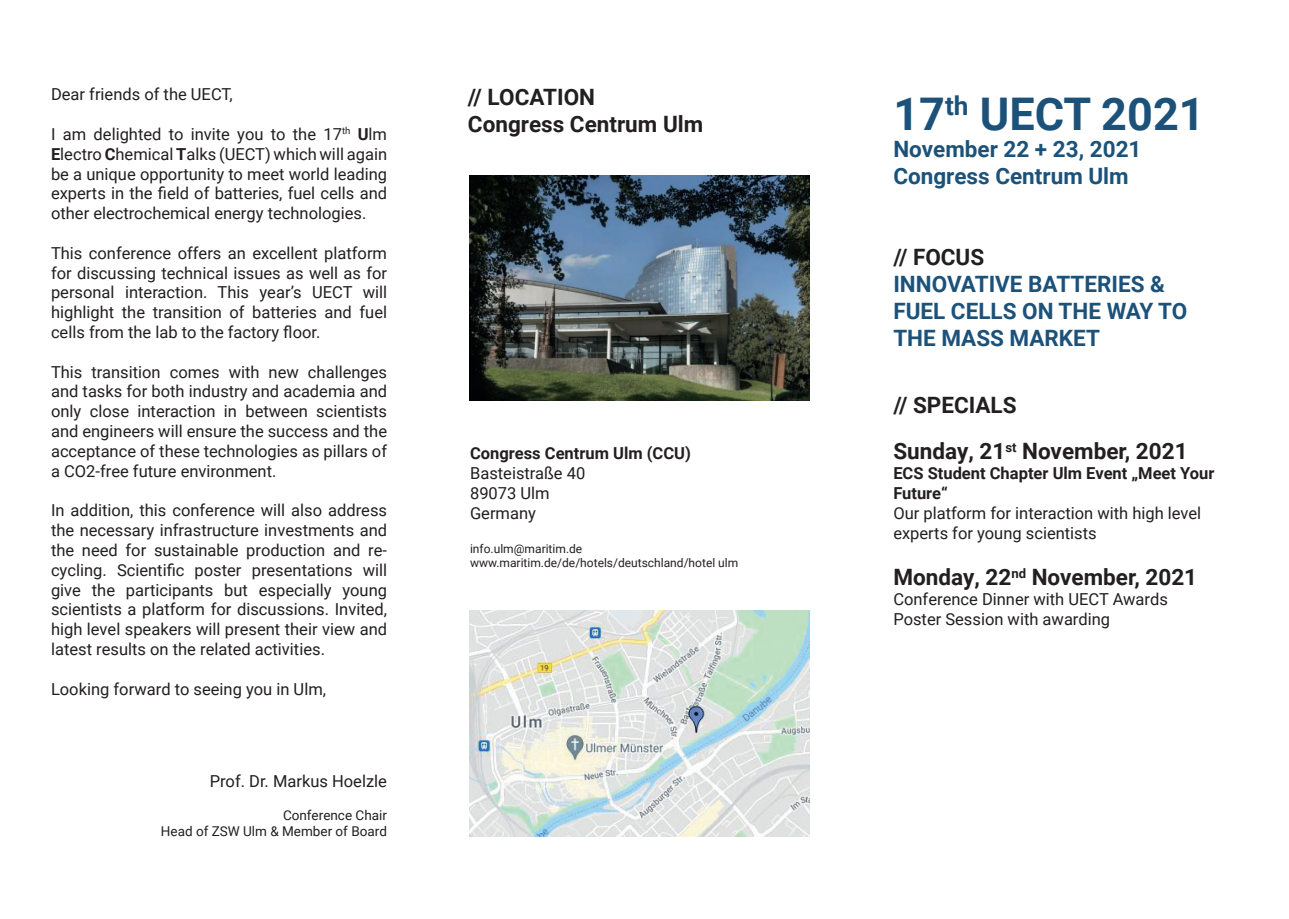
<style>
.page{position:relative;width:1289px;height:919px;background:#fff}
.page>*{position:absolute;margin:0;border:0;box-sizing:border-box;transform-origin:0 0}
.t1{font:700 45px "Roboto";color:#1c527a}
.t2{font:700 22.5px/46.8px "Roboto";color:#231f20}
.t3{font:700 22.5px/27px "Roboto";color:#1c527a}
.t4{font:16.5px/19.8px "Roboto";color:#231f20;text-align:justify}
.t5{font:700 16.5px/19.8px "Roboto";color:#231f20}
.t6{font:13.5px/16.2px "Roboto";color:#231f20;text-align:right}
.t7{font:12px/14.4px "Roboto";color:#231f20}
.s1{font-weight:700}
</style>
<div class="page">
<img style="left:469px;top:175px;width:340px;height:226px">
<img style="left:469px;top:610px;width:340px;height:226px">
<p class="t4" style="left:51px;top:84px;width:183px">Dear friends of the UECT,</p>
<p class="t4" style="left:51px;top:123px;width:337px">I am delighted to invite you to the 17<sup>th</sup> <span class="s1">U</span>lm <span class="s1">E</span>lectro <span class="s1">C</span>hemical <span class="s1">T</span>alks (UECT) which will again be a unique opportunity to meet world leading experts in the field of batteries, fuel cells and other electrochemical energy technologies.</p>
<p class="t4" style="left:51px;top:242px;width:337px">This conference offers an excellent platform for discussing technical issues as well as for personal interaction. This year’s UECT will highlight the transition of batteries and fuel cells from the lab to the factory floor.</p>
<p class="t4" style="left:51px;top:361px;width:337px">This transition comes with new challenges and tasks for both industry and academia and only close interaction in between scientists and engineers will ensure the success and the acceptance of these technologies as pillars of a CO2-free future environment.</p>
<p class="t4" style="left:51px;top:500px;width:337px">In addition, this conference will also address the necessary infrastructure investments and the need for sustainable production and re&shy;cycling. Scientific poster presentations will give the participants but especially young scientists a platform for discussions. Invited, high level speakers will present their view and latest results on the related activities.</p>
<p class="t4" style="left:51px;top:678px;width:276px">Looking forward to seeing you in Ulm,</p>
<p class="t4" style="left:210px;top:771px;width:179px">Prof. Dr. Markus Hoelzle</p>
<p class="t6" style="left:161px;top:806px;width:227px">Conference Chair<br>Head of ZSW Ulm &amp; Member of Board</p>
<h2 class="t2" style="left:468px;top:83px;width:237px;line-height:27px">// LOCATION<br>Congress Centrum Ulm</h2>
<p class="t5" style="left:470px;top:442px;width:222px">Congress Centrum Ulm (CCU)</p>
<p class="t4" style="left:470px;top:462px;width:117px;text-align:left">Basteistraße 40<br>89073 Ulm<br>Germany</p>
<p class="t7" style="left:470px;top:540px;width:270px">info.ulm@maritim.de www.maritim.de/de/hotels/deutschland/hotel ulm</p>
<h1 class="t1" style="left:893px;top:82px;width:313px">17<sup>th</sup> UECT 2021</h1>
<h2 class="t3" style="left:893px;top:134px;width:250px">November 22 + 23, 2021<br>Congress Centrum Ulm</h2>
<h2 class="t2" style="left:893px;top:232px;width:92px">// FOCUS</h2>
<h2 class="t3" style="left:893px;top:269px;width:295px">INNOVATIVE BATTERIES &amp;<br>FUEL CELLS ON THE WAY TO<br>THE MASS MARKET</h2>
<h2 class="t2" style="left:893px;top:380px;width:296px">// SPECIALS<br>Sunday, 21<sup>st</sup> November, 2021</h2>
<p class="t5" style="left:893px;top:463px;width:322px">ECS Student Chapter Ulm Event „Meet Your<br>Future“</p>
<p class="t4" style="left:893px;top:502px;width:309px">Our platform for interaction with high level experts for young scientists</p>
<h2 class="t2" style="left:893px;top:553px;width:305px">Monday, 22<sup>nd</sup> November, 2021</h2>
<p class="t4" style="left:893px;top:589px;width:276px">Conference Dinner with UECT Awards<br>Poster Session with awarding</p>
</div>
